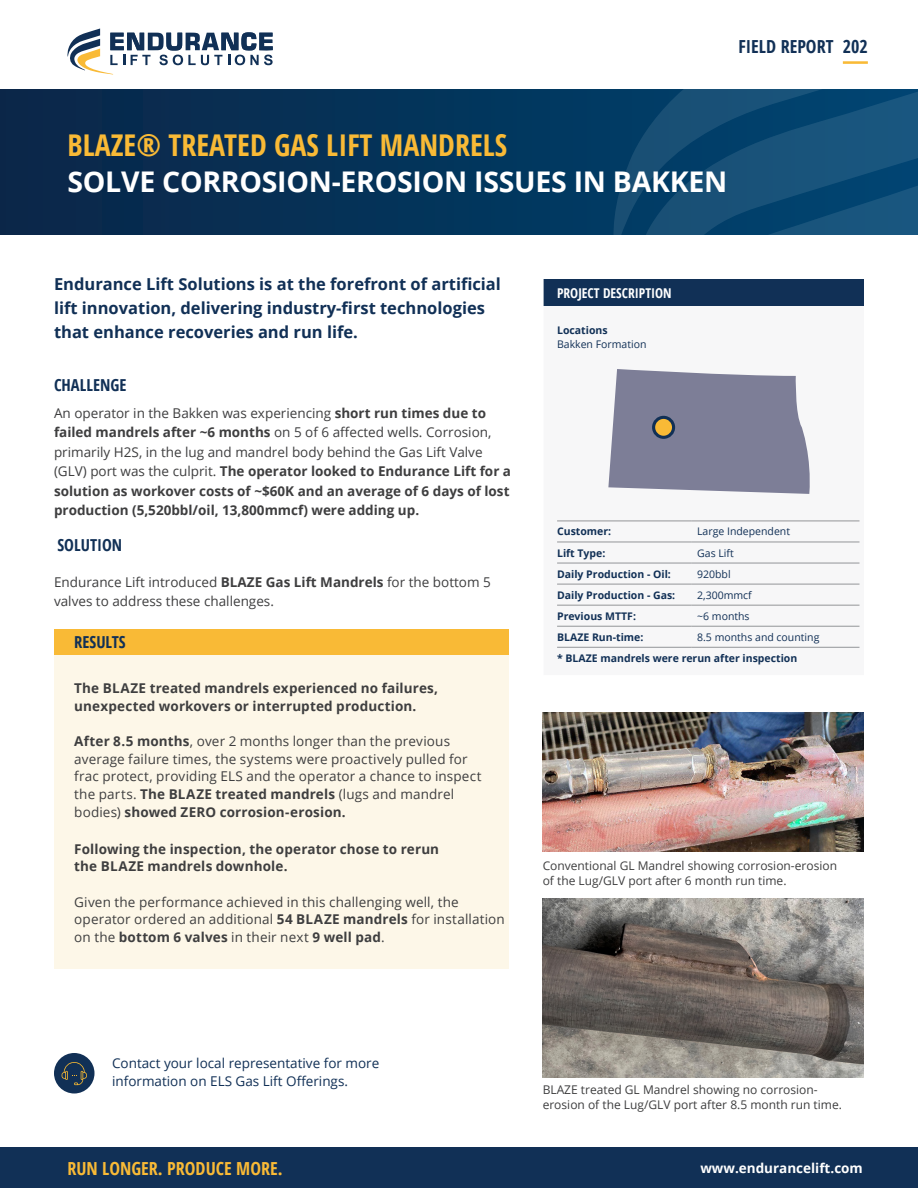
<style>
.page{position:relative;width:918px;height:1188px;background:#fff}
.page>*{position:absolute;margin:0;border:0;box-sizing:border-box;transform-origin:0 0}
.Headline_Yellow_1{font:700 30px "Open Sans Condensed";color:#f9ba36}
.Headline_Yellow_2{font:700 28.5px "Open Sans";letter-spacing:-.01em;color:#fff}
.Run_Longer_Produce_M{font:700 18px "Open Sans Condensed";color:#f9ba36}
.Field_Report{font:700 18px "Open Sans Condensed";color:#113056}
.Field_Report_Number{font:700 18px "Open Sans Condensed";color:#113056}
.Intro_Paragraph{font:700 16.5px/24px "Open Sans";color:#113056}
.Challenge_Soluiton{font:700 16.5px "Open Sans Condensed";color:#113056}
.Body_copy{font:700 16.5px "Open Sans Condensed";color:#113056}
.Results_head{font:700 16.5px "Open Sans Condensed";color:#113056}
.Body_copy-2{font:700 13.5px/19.5px "Open Sans";color:#3e3e3f}
.Results_Box_body_cop{font:13.5px "Open Sans";letter-spacing:.01em;color:#3e3e3f}
.Results_Box_body_cop-2{font:700 13.5px "Open Sans";letter-spacing:.01em;color:#3e3e3f}
.Body_copy-3{font:13.5px/19.5px "Open Sans";color:#3e3e3f}
.Contact{font:13.5px/18px "Open Sans";color:#113056}
.url{font:700 13.5px "Open Sans";color:#fff}
.Contact-2{font:700 13.5px "Open Sans Condensed";color:#fff}
.t1{font:12px/15px "Open Sans";color:#3e3e3f}
.Project_Table_bold{font:700 10.5px "Open Sans";color:#113056}
.Project_Table_body{font:10.5px "Open Sans";color:#113056}
.s1{font-weight:400}
.s2{font-weight:700}
</style>
<div class="page">
<div style="left:0;top:89px;width:918px;height:146px;background:linear-gradient(to bottom,#063055,#063055)"></div>
<svg style="left:612px;top:89px;width:306px;height:146px;background:#0f4b73"></svg>
<div style="left:0;top:1148px;width:918px;height:40px;background:#113056"></div>
<svg style="left:67px;top:29px;width:206px;height:46px"></svg>
<hr style="left:843px;top:61px;width:25px;height:3px;background:#f9ba36">
<div style="left:54px;top:629px;width:454px;height:27px;background:#f9ba36"></div>
<div style="left:54px;top:656px;width:454px;height:313px;background:#fdf7e8"></div>
<div style="left:54px;top:1053px;width:40px;height:41px;background:#113056;border-radius:50%"></div>
<svg style="left:62px;top:1062px;width:25px;height:23px"></svg>
<div style="left:544px;top:279px;width:320px;height:27px;background:#113056"></div>
<svg style="left:557px;top:520px;width:303px;height:128px"></svg>
<hr style="left:557px;top:521px;width:134px;height:1px;background:#939598">
<hr style="left:691px;top:521px;width:168px;height:1px;background:#939598">
<hr style="left:557px;top:542px;width:134px;height:1px;background:#939598">
<hr style="left:691px;top:542px;width:168px;height:1px;background:#939598">
<hr style="left:557px;top:563px;width:134px;height:1px;background:#939598">
<hr style="left:691px;top:563px;width:168px;height:1px;background:#939598">
<hr style="left:557px;top:584px;width:134px;height:1px;background:#939598">
<hr style="left:691px;top:584px;width:168px;height:1px;background:#939598">
<hr style="left:557px;top:605px;width:134px;height:1px;background:#939598">
<hr style="left:691px;top:605px;width:168px;height:1px;background:#939598">
<hr style="left:557px;top:626px;width:134px;height:1px;background:#939598">
<hr style="left:691px;top:626px;width:168px;height:1px;background:#939598">
<hr style="left:557px;top:647px;width:134px;height:1px;background:#939598">
<hr style="left:691px;top:647px;width:168px;height:1px;background:#939598">
<svg style="left:608px;top:369px;width:202px;height:125px;background:#8b8ca2"></svg>
<div style="left:654px;top:417px;width:20px;height:20px;background:#f9ba36;border-radius:50%"></div>
<div style="left:652px;top:416px;width:23px;height:23px;border:3px solid #113056;border-radius:50%"></div>
<img style="left:543px;top:712px;width:321px;height:139px">
<img style="left:543px;top:898px;width:321px;height:179px">
<p class="Field_Report" style="left:739px;top:33px;width:96px">FIELD REPORT</p>
<p class="Field_Report_Number" style="left:843px;top:33px;width:27px">202</p>
<p class="Headline_Yellow_1" style="left:68px;top:124px;width:441px">BLAZE® TREATED GAS LIFT MANDRELS</p>
<p class="Headline_Yellow_2" style="left:68px;top:161px;width:661px">SOLVE CORROSION-EROSION ISSUES IN BAKKEN</p>
<p class="Intro_Paragraph" style="left:54px;top:271px;width:448px">Endurance Lift Solutions is at the forefront of artificial lift innovation, delivering industry-first technologies that enhance recoveries and run life.</p>
<p class="Contact-2" style="left:557px;top:283px;width:116px">PROJECT DESCRIPTION</p>
<p class="Project_Table_bold" style="left:557px;top:323px;width:52px">Locations</p>
<p class="Project_Table_body" style="left:557px;top:337px;width:91px">Bakken Formation</p>
<p class="Challenge_Soluiton" style="left:54px;top:374px;width:74px">CHALLENGE</p>
<p class="Body_copy-2" style="left:54px;top:403px;width:459px"><span class="s1">An operator in the Bakken was experiencing</span> short run times due to failed mandrels after ~6 months <span class="s1">on 5 of 6 affected wells. Corrosion, primarily H2S, in the lug and mandrel body behind the Gas Lift Valve (GLV) port was the culprit.</span> The operator looked to Endurance Lift for a solution as workover costs of ~$60K and an average of 6 days of lost production (5,520bbl/oil, 13,800mmcf) were adding up.</p>
<p class="Body_copy" style="left:58px;top:534px;width:66px">SOLUTION</p>
<p class="Body_copy-3" style="left:54px;top:572px;width:438px">Endurance Lift introduced <span class="s2">BLAZE Gas Lift Mandrels</span> for the bottom 5 valves to address these challenges.</p>
<p class="Results_head" style="left:74px;top:631px;width:53px">RESULTS</p>
<p class="Results_Box_body_cop-2" style="left:74px;top:678px;width:365px">The BLAZE treated mandrels experienced no failures,</p>
<p class="Results_Box_body_cop-2" style="left:74px;top:696px;width:344px">unexpected workovers or interrupted production.</p>
<p class="Results_Box_body_cop" style="left:74px;top:732px;width:377px"><span class="s2">After 8.5 months</span>, over 2 months longer than the previous</p>
<p class="Results_Box_body_cop" style="left:74px;top:750px;width:395px">average failure times, the systems were proactively pulled for</p>
<p class="Results_Box_body_cop" style="left:74px;top:767px;width:409px">frac protect, providing ELS and the operator a chance to inspect</p>
<p class="Results_Box_body_cop" style="left:74px;top:785px;width:382px">the parts. <span class="s2">The BLAZE treated mandrels</span> (lugs and mandrel</p>
<p class="Results_Box_body_cop-2" style="left:74px;top:802px;width:273px"><span class="s1">bodies)</span> showed ZERO corrosion-erosion.</p>
<p class="Results_Box_body_cop-2" style="left:74px;top:839px;width:366px">Following the inspection, the operator chose to rerun</p>
<p class="Results_Box_body_cop-2" style="left:74px;top:857px;width:215px">the BLAZE mandrels downhole.</p>
<p class="Results_Box_body_cop" style="left:74px;top:893px;width:386px">Given the performance achieved in this challenging well, the</p>
<p class="Results_Box_body_cop" style="left:74px;top:910px;width:432px">operator ordered an additional <span class="s2">54 BLAZE mandrels</span> for installation</p>
<p class="Results_Box_body_cop-2" style="left:74px;top:928px;width:312px"><span class="s1">on the</span> bottom 6 valves <span class="s1">in their next</span> 9 well pad<span class="s1">.</span></p>
<p class="Project_Table_bold" style="left:557px;top:524px;width:56px">Customer:</p>
<p class="Project_Table_body" style="left:697px;top:524px;width:94px">Large Independent</p>
<p class="Project_Table_bold" style="left:557px;top:545px;width:50px">Lift Type:</p>
<p class="Project_Table_body" style="left:697px;top:546px;width:38px">Gas Lift</p>
<p class="Project_Table_bold" style="left:557px;top:566px;width:115px">Daily Production - Oil:</p>
<p class="Project_Table_body" style="left:697px;top:567px;width:35px">920bbl</p>
<p class="Project_Table_bold" style="left:557px;top:587px;width:120px">Daily Production - Gas:</p>
<p class="Project_Table_body" style="left:697px;top:588px;width:56px">2,300mmcf</p>
<p class="Project_Table_bold" style="left:557px;top:608px;width:80px">Previous MTTF:</p>
<p class="Project_Table_body" style="left:697px;top:609px;width:54px">~6 months</p>
<p class="Project_Table_bold" style="left:557px;top:630px;width:88px">BLAZE Run-time:</p>
<p class="Project_Table_body" style="left:697px;top:630px;width:124px">8.5 months and counting</p>
<p class="Project_Table_bold" style="left:557px;top:651px;width:242px">* BLAZE mandrels were rerun after inspection</p>
<p class="t1" style="left:543px;top:858px;width:296px">Conventional GL Mandrel showing corrosion-erosion of the Lug/GLV port after 6 month run time.</p>
<p class="Contact" style="left:112px;top:1054px;width:269px">Contact your local representative for more information on ELS Gas Lift Offerings.</p>
<p class="t1" style="left:543px;top:1081px;width:301px">BLAZE treated GL Mandrel showing no corrosion&shy;erosion of the Lug/GLV port after 8.5 month run time.</p>
<p class="Run_Longer_Produce_M" style="left:68px;top:1156px;width:217px">RUN LONGER. PRODUCE MORE.</p>
<p class="url" style="left:700px;top:1158px;width:164px">www.endurancelift.com</p>
</div>
